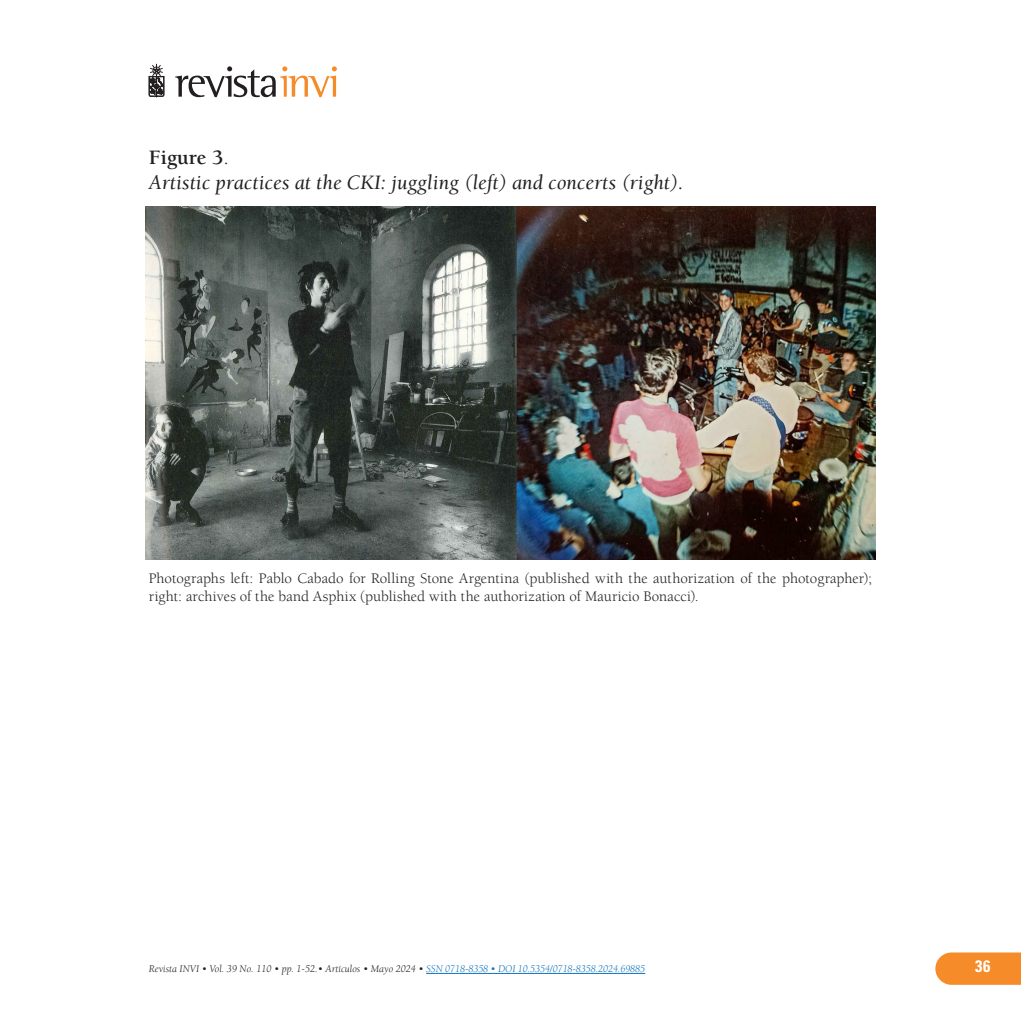
<style>
.page{position:relative;width:1021px;height:1021px;background:#fff}
.page>*{position:absolute;margin:0;border:0;box-sizing:border-box;transform-origin:0 0}
.sub_tablas{font:italic 21px "Berkeley Std";color:#231f20}
.sub_tablas-2{font:700 21px "Berkeley Std";color:#231f20}
.t1{font:700 condensed 16.5px "Univers LT Std";color:#fff}
.pie_de_foto{font:15px/18px "Berkeley Std";color:#231f20}
.t2{font:italic 10.5px "Berkeley Std";color:#231f20}
.s1{font-weight:400}
.s2{font-style:inherit}
.s3{color:#1074bc}
</style>
<div class="page">
<svg style="left:175px;top:66px;width:162px;height:31px"></svg>
<svg style="left:149px;top:64px;width:15px;height:33px"></svg>
<svg style="left:935px;top:952px;width:85px;height:32px;background:#f69135"></svg>
<hr style="left:426px;top:973px;width:219px;height:1px;background:#1074bc">
<img style="left:146px;top:206px;width:729px;height:353px">
<p class="sub_tablas-2" style="left:149px;top:146px;width:82px">Figure 3<span class="s1">.</span></p>
<p class="sub_tablas" style="left:149px;top:171px;width:536px">Artistic practices at the CKI: juggling (left) and concerts (right).</p>
<p class="pie_de_foto" style="left:149px;top:570px;width:724px">Photographs left: Pablo Cabado for Rolling Stone Argentina (published with the authorization of the photographer); right: archives of the band Asphix (published with the authorization of Mauricio Bonacci).</p>
<p class="t2" style="left:149px;top:963px;width:498px">Revista INVI • Vol. 39 No. 110 • pp. <span class="s2">1-52</span>.• Artículos • Mayo 2024 • <span class="s3">SSN 0718-8358 • DOI 10.5354/0718-8358.2024.69885</span></p>
<p class="t1" style="left:975px;top:956px;width:17px">36</p>
</div>
